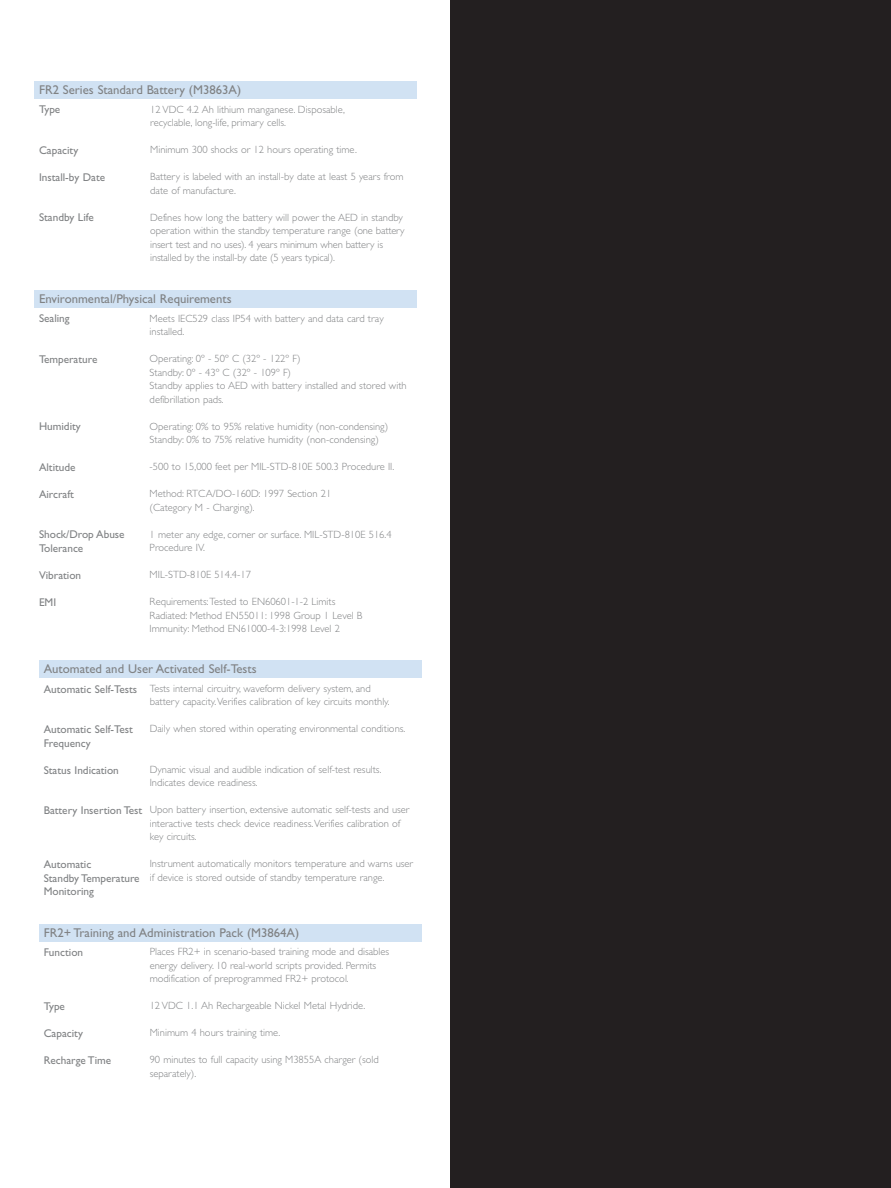
<style>
.page{position:relative;width:891px;height:1188px;background:#fff}
.page>*{position:absolute;margin:0;border:0;box-sizing:border-box;transform-origin:0 0}
.t1{font:12.75px "Gill Sans Std";color:#808284}
.t2{font:11.25px/13.5px "Gill Sans Std";color:#808284}
.t3{font:300 10.5px/13.5px "Gill Sans Std";color:#808284}
</style>
<div class="page">
<div style="left:34px;top:290px;width:382px;height:18px;background:#d1e2f3"></div>
<div style="left:39px;top:924px;width:382px;height:18px;background:#d1e2f3"></div>
<div style="left:39px;top:660px;width:382px;height:18px;background:#d1e2f3"></div>
<div style="left:450px;top:0;width:441px;height:1188px;background:#231f20"></div>
<div style="left:34px;top:81px;width:382px;height:18px;background:#d1e2f3"></div>
<p class="t1" style="left:39px;top:85px;width:204px">FR2 Series Standard Battery (M3863A)</p>
<p class="t3" style="left:150px;top:103px;width:196px">12 VDC 4.2 Ah lithium manganese. Disposable, recyclable, long-life, primary cells.</p>
<p class="t3" style="left:150px;top:144px;width:208px">Minimum 300 shocks or 12 hours operating time.</p>
<p class="t3" style="left:150px;top:171px;width:255px">Battery is labeled with an install-by date at least 5 years from date of manufacture.</p>
<p class="t3" style="left:150px;top:211px;width:256px">Defines how long the battery will power the AED in standby operation within the standby temperature range (one battery insert test and no uses). 4 years minimum when battery is installed by the install-by date (5 years typical).</p>
<p class="t2" style="left:39px;top:104px;width:23px">Type</p>
<p class="t2" style="left:39px;top:144px;width:41px">Capacity</p>
<p class="t2" style="left:39px;top:171px;width:68px">Install-by Date</p>
<p class="t2" style="left:39px;top:212px;width:56px">Standby Life</p>
<p class="t1" style="left:39px;top:294px;width:194px">Environmental/Physical Requirements</p>
<p class="t3" style="left:150px;top:313px;width:236px">Meets IEC529 class IP54 with battery and data card tray installed.</p>
<p class="t3" style="left:150px;top:353px;width:259px">Operating: 0º - 50º C (32º - 122º F)<br>Standby: 0º - 43º C (32º - 109º F)<br>Standby applies to AED with battery installed and stored with defibrillation pads.</p>
<p class="t3" style="left:150px;top:421px;width:240px">Operating: 0% to 95% relative humidity (non-condensing)<br>Standby: 0% to 75% relative humidity (non-condensing)</p>
<p class="t3" style="left:150px;top:461px;width:246px">-500 to 15,000 feet per MIL-STD-810E 500.3 Procedure II.</p>
<p class="t3" style="left:150px;top:488px;width:183px">Method: RTCA/DO-160D: 1997 Section 21 (Category M - Charging).</p>
<p class="t3" style="left:150px;top:529px;width:243px">1 meter any edge, corner or surface. MIL-STD-810E 516.4<br>Procedure IV.</p>
<p class="t3" style="left:150px;top:569px;width:103px">MIL-STD-810E 514.4-17</p>
<p class="t3" style="left:150px;top:596px;width:214px">Requirements:Tested to EN60601-1-2 Limits<br>Radiated: Method EN55011: 1998 Group 1 Level B<br>Immunity: Method EN61000-4-3:1998 Level 2</p>
<p class="t2" style="left:39px;top:313px;width:32px">Sealing</p>
<p class="t2" style="left:39px;top:353px;width:60px">Temperature</p>
<p class="t2" style="left:39px;top:421px;width:43px">Humidity</p>
<p class="t2" style="left:39px;top:461px;width:38px">Altitude</p>
<p class="t2" style="left:39px;top:488px;width:36px">Aircraft</p>
<p class="t2" style="left:39px;top:529px;width:87px">Shock/Drop Abuse<br>Tolerance</p>
<p class="t2" style="left:39px;top:569px;width:44px">Vibration</p>
<p class="t2" style="left:39px;top:596px;width:19px">EMI</p>
<p class="t1" style="left:44px;top:665px;width:214px">Automated and User Activated Self-Tests</p>
<p class="t3" style="left:150px;top:683px;width:241px">Tests internal circuitry, waveform delivery system, and battery capacity.Verifies calibration of key circuits monthly.</p>
<p class="t3" style="left:150px;top:723px;width:257px">Daily when stored within operating environmental conditions.</p>
<p class="t3" style="left:150px;top:764px;width:233px">Dynamic visual and audible indication of self-test results.<br>Indicates device readiness.</p>
<p class="t3" style="left:150px;top:804px;width:261px">Upon battery insertion, extensive automatic self-tests and user interactive tests check device readiness.Verifies calibration of key circuits.</p>
<p class="t3" style="left:150px;top:858px;width:265px">Instrument automatically monitors temperature and warns user if device is stored outside of standby temperature range.</p>
<p class="t2" style="left:44px;top:683px;width:95px">Automatic Self-Tests</p>
<p class="t2" style="left:44px;top:724px;width:91px">Automatic Self-Test<br>Frequency</p>
<p class="t2" style="left:44px;top:764px;width:77px">Status Indication</p>
<p class="t2" style="left:44px;top:805px;width:100px">Battery Insertion Test</p>
<p class="t2" style="left:44px;top:859px;width:97px">Automatic<br>Standby Temperature<br>Monitoring</p>
<p class="t1" style="left:44px;top:928px;width:257px">FR2+ Training and Administration Pack (M3864A)</p>
<p class="t3" style="left:150px;top:946px;width:241px">Places FR2+ in scenario-based training mode and disables energy delivery. 10 real-world scripts provided. Permits modification of preprogrammed FR2+ protocol.</p>
<p class="t3" style="left:150px;top:1000px;width:217px">12 VDC 1.1 Ah Rechargeable Nickel Metal Hydride.</p>
<p class="t3" style="left:150px;top:1027px;width:132px">Minimum 4 hours training time.</p>
<p class="t3" style="left:150px;top:1054px;width:231px">90 minutes to full capacity using M3855A charger (sold separately).</p>
<p class="t2" style="left:44px;top:947px;width:41px">Function</p>
<p class="t2" style="left:44px;top:1001px;width:23px">Type</p>
<p class="t2" style="left:44px;top:1028px;width:41px">Capacity</p>
<p class="t2" style="left:44px;top:1055px;width:69px">Recharge Time</p>
</div>
